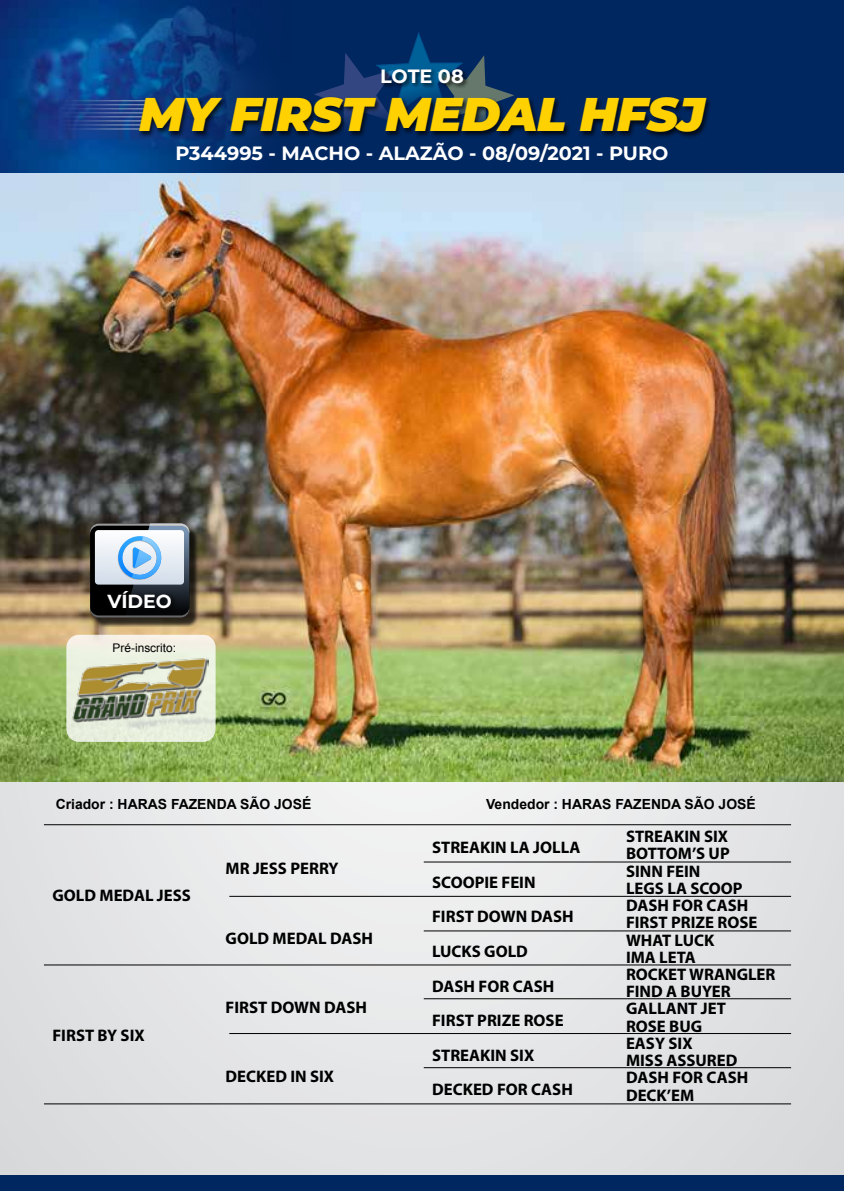
<style>
.page{position:relative;width:844px;height:1191px;background:#fff}
.page>*{position:absolute;margin:0;border:0;box-sizing:border-box;transform-origin:0 0}
.t1{font:italic 900 47.25px "Montserrat";letter-spacing:-.01em;color:#ffd100}
.t2{font:700 19.25px "Montserrat";color:#fff}
.t3{font:700 18.9px "Montserrat";color:#fff}
.t4{font:700 16.8px/17.2px "Myriad Pro";color:#000}
.t5{font:700 14px "Arial";color:#000}
.t6{font:11.9px "Arial";color:#000}
</style>
<div class="page">
<svg style="left:843px;top:0;width:1px;height:1191px"></svg>
<div style="left:0;top:0;width:843px;height:1191px;background:#e4e4e6"></div>
<div style="left:0;top:0;width:843px;height:174px;background:#002760"></div>
<img style="left:0;top:0;width:292px;height:174px">
<div style="left:0;top:1175px;width:843px;height:16px;background:#002760"></div>
<img style="left:0;top:174px;width:843px;height:607px">
<hr style="left:44px;top:824px;width:746px;height:1px;background:#000">
<hr style="left:44px;top:964px;width:746px;height:1px;background:#000">
<hr style="left:229px;top:896px;width:561px;height:1px;background:#000">
<hr style="left:229px;top:1033px;width:561px;height:1px;background:#000">
<hr style="left:423px;top:861px;width:367px;height:1px;background:#000">
<hr style="left:423px;top:930px;width:367px;height:1px;background:#000">
<hr style="left:423px;top:998px;width:367px;height:1px;background:#000">
<hr style="left:423px;top:1067px;width:367px;height:1px;background:#000">
<hr style="left:44px;top:1103px;width:746px;height:1px;background:#000">
<svg style="left:314px;top:33px;width:200px;height:63px"></svg>
<div style="left:380px;top:68px;width:89px;height:21px;background:#000;opacity:.75"></div>
<div style="left:66px;top:635px;width:149px;height:107px;background:linear-gradient(to bottom,#f2f3e5,#e4eedb);border-radius:13px"></div>
<img style="left:72px;top:656px;width:137px;height:66px">
<svg style="left:56px;top:100px;width:82px;height:1px"></svg>
<hr style="left:56px;top:104px;width:90px;height:1px;background:#fff">
<hr style="left:56px;top:108px;width:90px;height:1px;background:#fff">
<hr style="left:56px;top:112px;width:90px;height:1px;background:#fff">
<svg style="left:52px;top:116px;width:86px;height:1px"></svg>
<hr style="left:52px;top:120px;width:94px;height:1px;background:#fff">
<hr style="left:52px;top:124px;width:93px;height:1px;background:#fff">
<hr style="left:52px;top:128px;width:93px;height:2px;background:#fff">
<div style="left:138px;top:96px;width:574px;height:43px;background:#000;opacity:.75"></div>
<div style="left:93px;top:526px;width:106px;height:101px;background:#000;opacity:.75"></div>
<svg style="left:90px;top:523px;width:99px;height:94px"></svg>
<div style="left:106px;top:589px;width:72px;height:26px;background:#000;opacity:.75"></div>
<p class="t2" style="left:380px;top:62px;width:85px">LOTE 08</p>
<h1 class="t1" style="left:139px;top:79px;width:567px">MY FIRST MEDAL HFSJ</h1>
<p class="t2" style="left:175px;top:139px;width:494px">P344995 - MACHO - ALAZÃO - 08/09/2021 - PURO</p>
<p class="t3" style="left:107px;top:587px;width:66px">VÍDEO</p>
<p class="t6" style="left:113px;top:640px;width:65px">Pré-inscrito:</p>
<p class="t5" style="left:56px;top:795px;width:257px">Criador : HARAS FAZENDA SÃO JOSÉ</p>
<p class="t5" style="left:486px;top:795px;width:271px">Vendedor : HARAS FAZENDA SÃO JOSÉ</p>
<p class="t4" style="left:626px;top:827px;width:151px">STREAKIN SIX<br>BOTTOM’S UP<br>SINN FEIN<br>LEGS LA SCOOP<br>DASH FOR CASH<br>FIRST PRIZE ROSE<br>WHAT LUCK<br>IMA LETA<br>ROCKET WRANGLER<br>FIND A BUYER<br>GALLANT JET<br>ROSE BUG<br>EASY SIX<br>MISS ASSURED<br>DASH FOR CASH<br>DECK’EM</p>
<p class="t4" style="left:432px;top:829px;width:150px;line-height:34.6px">STREAKIN LA JOLLA<br>SCOOPIE FEIN<br>FIRST DOWN DASH<br>LUCKS GOLD<br>DASH FOR CASH<br>FIRST PRIZE ROSE<br>STREAKIN SIX<br>DECKED FOR CASH</p>
<p class="t4" style="left:225px;top:859px;width:115px">MR JESS PERRY</p>
<p class="t4" style="left:52px;top:886px;width:140px">GOLD MEDAL JESS</p>
<p class="t4" style="left:225px;top:928px;width:149px">GOLD MEDAL DASH</p>
<p class="t4" style="left:225px;top:998px;width:143px">FIRST DOWN DASH</p>
<p class="t4" style="left:52px;top:1026px;width:94px">FIRST BY SIX</p>
<p class="t4" style="left:225px;top:1067px;width:110px">DECKED IN SIX</p>
</div>
